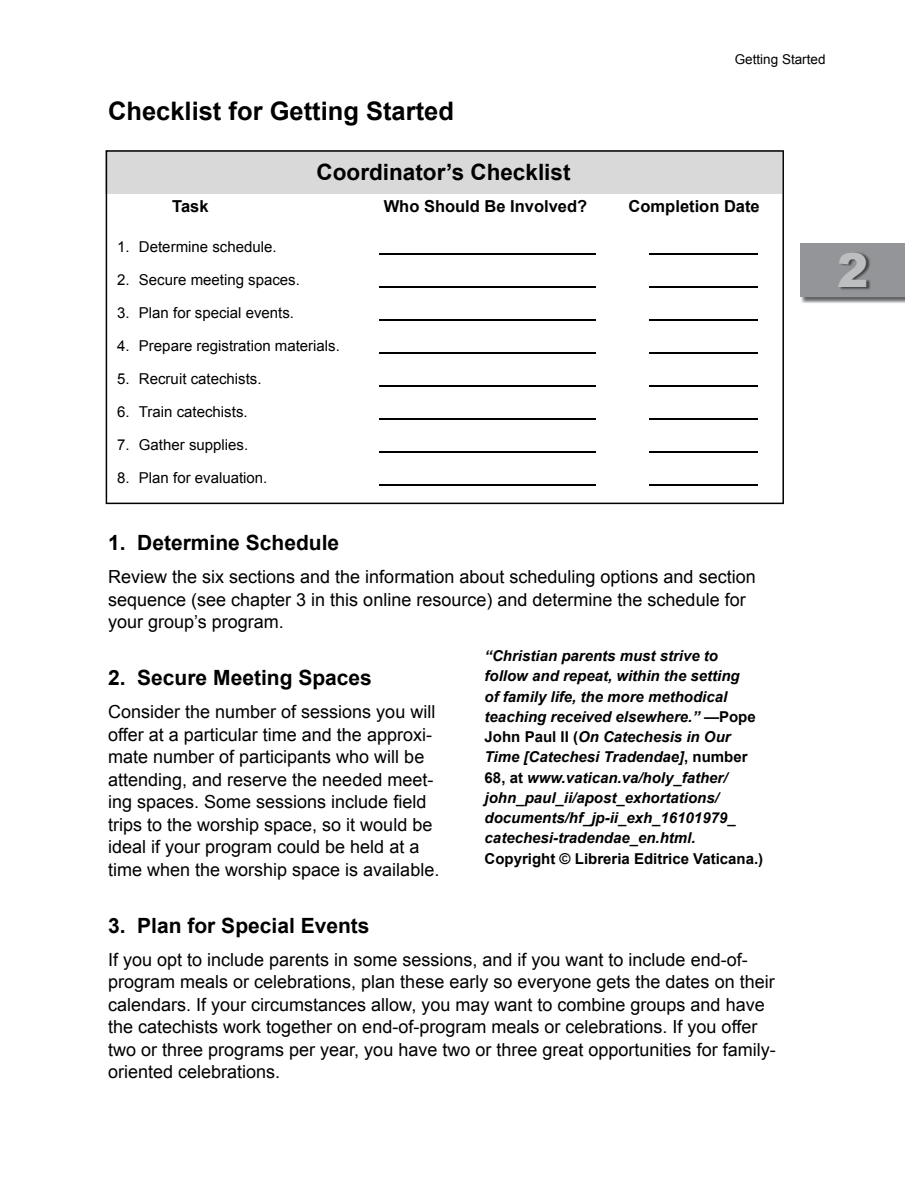
<style>
.page{position:relative;width:905px;height:1188px;background:#fff}
.page>*{position:absolute;margin:0;border:0;box-sizing:border-box;transform-origin:0 0}
.t1{font:900 46.8px "Arial";color:#bcbec0}
.t2{font:700 25.5px "Arial";color:#000}
.t3{font:700 22.5px "Arial";color:#000}
.t4{font:700 21px "Arial";color:#000}
.t5{font:18px/22.5px "Arial";color:#000}
.t6{font:700 16.5px "Arial";color:#000}
.t7{font:italic 700 15px/20.2px "Arial";color:#000}
.t8{font:15px "Arial";color:#000}
.t9{font:700 15px "Arial";color:#000}
.t10{font:13.5px "Arial";color:#000}
.s1{font-style:normal}
</style>
<div class="page">
<img style="left:801px;top:297px;width:103px;height:6px">
<div style="left:800px;top:243px;width:104px;height:54px;background:#939598"></div>
<img style="left:840px;top:253px;width:30px;height:37px">
<svg style="left:106px;top:150px;width:678px;height:354px"></svg>
<hr style="left:379px;top:253px;width:216px;height:1px;background:#000">
<hr style="left:649px;top:253px;width:108px;height:1px;background:#000">
<hr style="left:379px;top:286px;width:216px;height:1px;background:#000">
<hr style="left:649px;top:286px;width:108px;height:1px;background:#000">
<hr style="left:379px;top:319px;width:216px;height:1px;background:#000">
<hr style="left:649px;top:319px;width:108px;height:1px;background:#000">
<hr style="left:379px;top:352px;width:216px;height:1px;background:#000">
<hr style="left:649px;top:352px;width:108px;height:1px;background:#000">
<hr style="left:379px;top:385px;width:216px;height:1px;background:#000">
<hr style="left:649px;top:385px;width:108px;height:1px;background:#000">
<hr style="left:379px;top:418px;width:216px;height:1px;background:#000">
<hr style="left:649px;top:418px;width:108px;height:1px;background:#000">
<hr style="left:379px;top:451px;width:216px;height:1px;background:#000">
<hr style="left:649px;top:451px;width:108px;height:1px;background:#000">
<hr style="left:379px;top:484px;width:216px;height:1px;background:#000">
<hr style="left:649px;top:484px;width:108px;height:1px;background:#000">
<h2 class="t2" style="left:108px;top:94px;width:347px">Checklist for Getting Started</h2>
<p class="t10" style="left:734px;top:50px;width:92px">Getting Started</p>
<p class="t3" style="left:316px;top:157px;width:255px">Coordinator’s Checklist</p>
<p class="t6" style="left:172px;top:195px;width:38px">Task</p>
<p class="t6" style="left:383px;top:195px;width:205px">Who Should Be Involved?</p>
<p class="t6" style="left:628px;top:195px;width:133px">Completion Date</p>
<p class="t8" style="left:117px;top:237px;width:161px">1. Determine schedule.</p>
<p class="t8" style="left:117px;top:270px;width:184px">2. Secure meeting spaces.</p>
<p class="t8" style="left:117px;top:303px;width:178px">3. Plan for special events.</p>
<p class="t8" style="left:117px;top:336px;width:224px">4. Prepare registration materials.</p>
<p class="t8" style="left:117px;top:369px;width:146px">5. Recruit catechists.</p>
<p class="t8" style="left:117px;top:402px;width:132px">6. Train catechists.</p>
<p class="t8" style="left:117px;top:435px;width:132px">7. Gather supplies.</p>
<p class="t8" style="left:117px;top:468px;width:152px">8. Plan for evaluation.</p>
<h1 class="t1" style="left:837px;top:236px;width:33px">2</h1>
<p class="t4" style="left:108px;top:529px;width:233px">1. Determine Schedule</p>
<p class="t5" style="left:108px;top:566px;width:649px">Review the six sections and the information about scheduling options and section sequence (see chapter 3 in this online resource) and determine the schedule for your group’s program.</p>
<p class="t4" style="left:108px;top:664px;width:265px">2. Secure Meeting Spaces</p>
<p class="t5" style="left:108px;top:701px;width:333px">Consider the number of sessions you will offer at a particular time and the approxi&shy;mate number of participants who will be attending, and reserve the needed meet&shy;ing spaces. Some sessions include field trips to the worship space, so it would be ideal if your program could be held at a time when the worship space is available.</p>
<p class="t4" style="left:108px;top:911px;width:263px">3. Plan for Special Events</p>
<p class="t5" style="left:108px;top:948px;width:669px">If you opt to include parents in some sessions, and if you want to include end-of&shy;program meals or celebrations, plan these early so everyone gets the dates on their calendars. If your circumstances allow, you may want to combine groups and have the catechists work together on end-of-program meals or celebrations. If you offer two or three programs per year, you have two or three great opportunities for family&shy;oriented celebrations.</p>
<p class="t7" style="left:484px;top:646px;width:272px">“Christian parents must strive to follow and repeat, within the setting of family life, the more methodical teaching received elsewhere.” —<span class="s1">Pope John Paul II (</span>On Catechesis in Our Time [Catechesi Tradendae]<span class="s1">, number 68, at</span> www.vatican.va/holy_father/ john_paul_ii/apost_exhortations/ documents/hf_jp-ii_exh_16101979_ catechesi-tradendae_en.html.</p>
<p class="t9" style="left:484px;top:848px;width:280px">Copyright © Libreria Editrice Vaticana.)</p>
</div>
